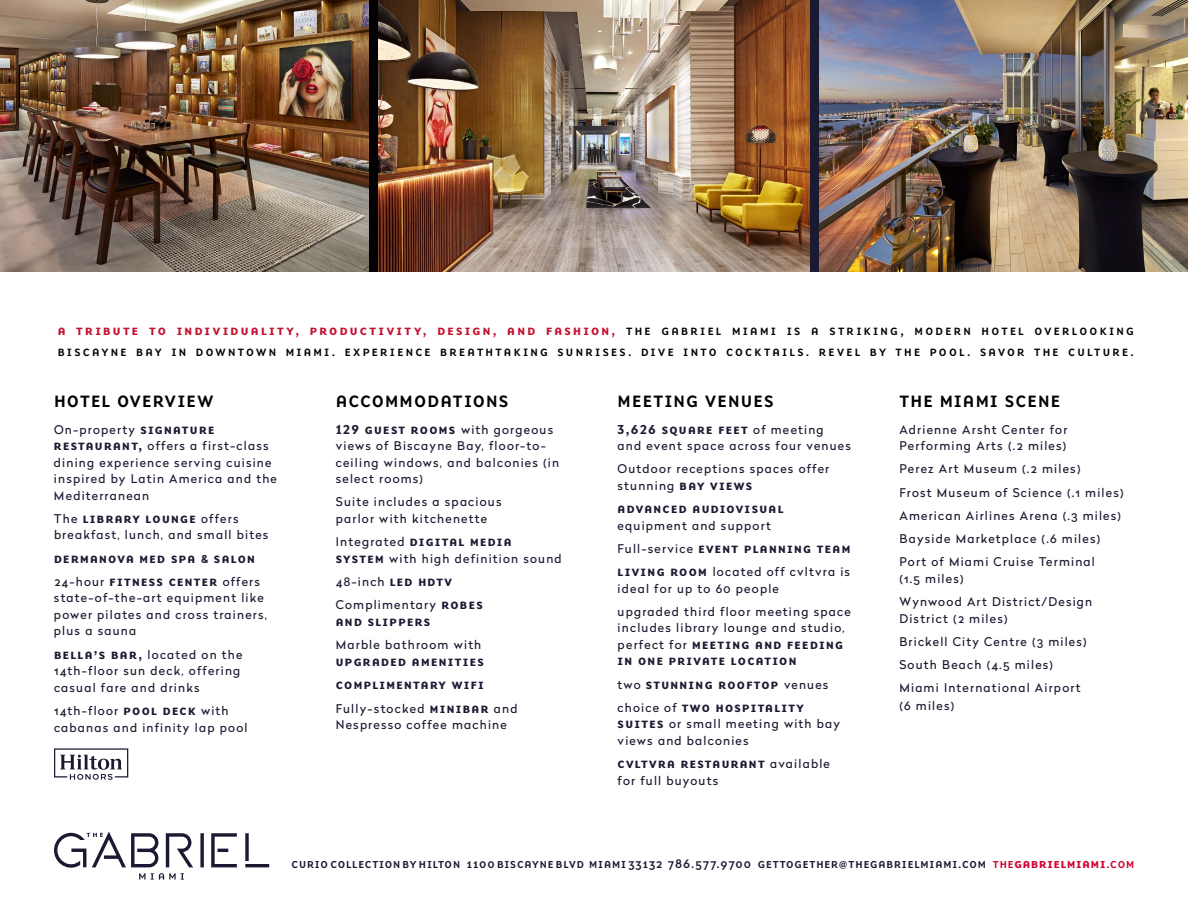
<style>
.page{position:relative;width:1188px;height:918px;background:#fff}
.page>*{position:absolute;margin:0;border:0;box-sizing:border-box;transform-origin:0 0}
.t1{font:21px "Base 900 Sans OT";letter-spacing:.055em;color:#000}
.t2{font:500 13.5px/23.2px "Base 900 Sans OT";letter-spacing:.1em;color:#1a1a32}
.t3{font:13.5px/21px "Base 900 Sans OT";letter-spacing:.17em;color:#020205}
.t4{font:12.9px "Base 900 Sans OT";letter-spacing:.07em;color:#1a1a32}
.t5{font:12px/16.5px "Radikal";letter-spacing:.1em;color:#1a1a32}
.s1{font-weight:500;color:#c41230}
.s2{font-family:"Base 900 Sans OT";font-weight:500;font-size:13.5px}
.s3{font-family:"Radikal";font-weight:400;font-size:12px}
.s4{font-size:12px}
.s5{color:#d40037}
.s6{font-weight:500;color:#d40037}
</style>
<div class="page">
<img style="left:378px;top:0;width:432px;height:272px">
<img style="left:819px;top:0;width:369px;height:272px">
<img style="left:0;top:0;width:369px;height:272px">
<svg style="left:54px;top:832px;width:215px;height:48px"></svg>
<div style="left:369px;top:0;width:9px;height:272px;background:#020205"></div>
<div style="left:810px;top:0;width:9px;height:272px;background:#1a1a32"></div>
<svg style="left:54px;top:748px;width:74px;height:32px"></svg>
<p class="t3" style="left:58px;top:321px;width:1078px"><span class="s1">a tribute to individuality, productivity, design, and fashion,</span> the gabriel miami is a striking, modern hotel overlooking biscayne bay in downtown miami. experience breathtaking sunrises. dive into cocktails. revel by the pool. savor the culture.</p>
<h1 class="t1" style="left:54px;top:390px;width:161px">hotel overview</h1>
<p class="t5" style="left:54px;top:421px;width:224px">On-property <span class="s2">signature restaurant,</span> offers a first-class dining experience serving cuisine inspired by Latin America and the<br>Mediterranean</p>
<p class="t2" style="left:54px;top:507px;width:186px"><span class="s3">The</span> library lounge <span class="s3">offers</span></p>
<p class="t5" style="left:54px;top:526px;width:216px">breakfast, lunch, and small bites</p>
<p class="t2" style="left:54px;top:547px;width:202px">dermanova med spa <span class="s4">&amp;</span> salon</p>
<p class="t5" style="left:54px;top:573px;width:215px">24-hour <span class="s2">fitness center</span> offers state-of-the-art equipment like power pilates and cross trainers, plus a sauna</p>
<p class="t5" style="left:54px;top:646px;width:190px"><span class="s2">bella’s bar,</span> located on the<br>14th-floor sun deck, offering casual fare and drinks</p>
<p class="t5" style="left:54px;top:702px;width:195px;line-height:17.2px">14th-floor <span class="s2">pool deck</span> with cabanas and infinity lap pool</p>
<h1 class="t1" style="left:336px;top:390px;width:174px">accommodations</h1>
<p class="t2" style="left:336px;top:418px;width:219px">129 guest rooms <span class="s3">with gorgeous</span></p>
<p class="t5" style="left:336px;top:437px;width:225px">views of Biscayne Bay, floor-to&shy;ceiling windows, and balconies (in select rooms)</p>
<p class="t5" style="left:336px;top:493px;width:167px">Suite includes a spacious parlor with kitchenette</p>
<p class="t2" style="left:336px;top:530px;width:177px"><span class="s3">Integrated</span> digital media</p>
<p class="t5" style="left:336px;top:546px;width:227px;line-height:23.2px"><span class="s2">system</span> with high definition sound<br>48-inch <span class="s2">led hdtv<br></span>Complimentary <span class="s2">robes</span></p>
<p class="t2" style="left:336px;top:610px;width:96px">and slippers</p>
<p class="t5" style="left:336px;top:636px;width:147px">Marble bathroom with</p>
<p class="t2" style="left:336px;top:650px;width:150px">upgraded amenities complimentary wifi</p>
<p class="t5" style="left:336px;top:700px;width:183px">Fully-stocked <span class="s2">minibar</span> and<br>Nespresso coffee machine</p>
<h1 class="t1" style="left:618px;top:390px;width:158px">meeting venues</h1>
<p class="t2" style="left:618px;top:418px;width:208px">3,626 square feet <span class="s3">of meeting</span></p>
<p class="t5" style="left:618px;top:434px;width:235px;line-height:23.2px">and event space across four venues<br>Outdoor receptions spaces offer</p>
<p class="t5" style="left:618px;top:477px;width:136px">stunning <span class="s2">bay views</span></p>
<p class="t2" style="left:618px;top:497px;width:167px">advanced audiovisual</p>
<p class="t5" style="left:618px;top:517px;width:155px">equipment and support</p>
<p class="t2" style="left:618px;top:537px;width:234px"><span class="s3">Full-service</span> event planning team</p>
<p class="t5" style="left:618px;top:563px;width:234px"><span class="s2">living room</span> located off cvltvra is ideal for up to 60 people</p>
<p class="t5" style="left:618px;top:603px;width:235px">upgraded third floor meeting space includes library lounge and studio,</p>
<p class="t2" style="left:618px;top:636px;width:227px;line-height:16.5px"><span class="s3">perfect for</span> meeting and feeding in one private location</p>
<p class="t2" style="left:618px;top:673px;width:212px"><span class="s3">two</span> stunning rooftop <span class="s3">venues choice of</span> two hospitality</p>
<p class="t5" style="left:618px;top:715px;width:224px"><span class="s2">suites</span> or small meeting with bay views and balconies</p>
<p class="t2" style="left:618px;top:752px;width:214px">cvltvra restaurant <span class="s3">available</span></p>
<p class="t5" style="left:618px;top:772px;width:102px">for full buyouts</p>
<h1 class="t1" style="left:899px;top:390px;width:162px">the miami scene</h1>
<p class="t5" style="left:899px;top:421px;width:169px">Adrienne Arsht Center for<br>Performing Arts (.2 miles)</p>
<p class="t5" style="left:899px;top:457px;width:226px;line-height:23.2px">Perez Art Museum (.2 miles)<br>Frost Museum of Science (.1 miles)<br>American Airlines Arena (.3 miles)<br>Bayside Marketplace (.6 miles)<br>Port of Miami Cruise Terminal</p>
<p class="t5" style="left:899px;top:567px;width:194px;line-height:23.2px">(1.5 miles)<br>Wynwood Art District/Design</p>
<p class="t5" style="left:899px;top:606px;width:189px;line-height:23.2px">District (2 miles)<br>Brickell City Centre (3 miles)<br>South Beach (4.5 miles)<br>Miami International Airport</p>
<p class="t5" style="left:899px;top:697px;width:56px">(6 miles)</p>
<p class="t4" style="left:292px;top:857px;width:844px">curio collection by hilton 1100 biscayne blvd miami 33132 786.577.9700 gettogether@thegabrielmiami.com <span class="s5">the</span><span class="s6">gabrielmiami</span><span class="s5">.com</span></p>
</div>
